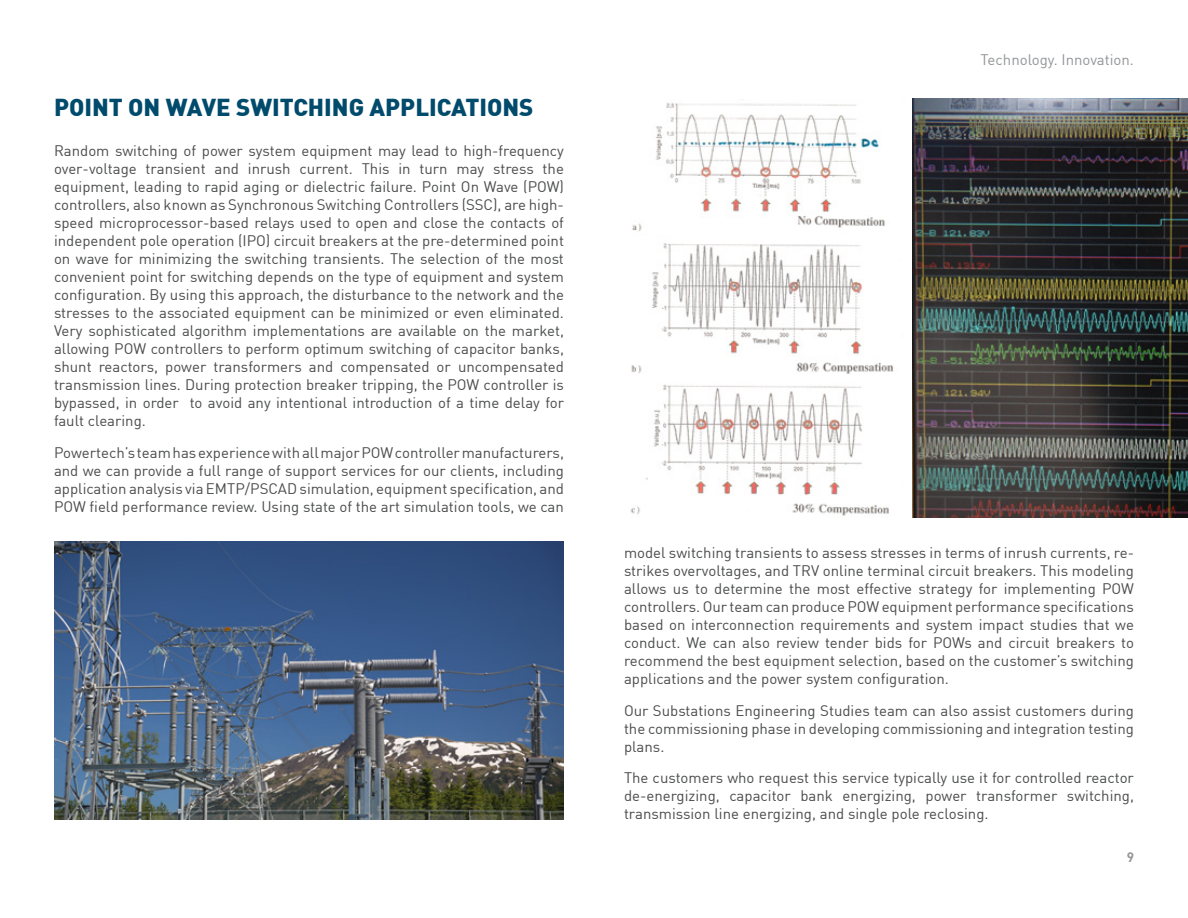
<style>
.page{position:relative;width:1188px;height:918px;background:#fff}
.page>*{position:absolute;margin:0;border:0;box-sizing:border-box;transform-origin:0 0}
.t1{font:900 24px "DIN";color:#004b6c}
.t2{font:15px/18px "DIN";color:#4b4c4d;text-align:justify}
.t3{font:15px "DIN";color:#939598}
.t4{font:700 13.5px "DIN";color:#939598}
</style>
<div class="page">
<img style="left:54px;top:542px;width:510px;height:277px">
<img style="left:913px;top:99px;width:275px;height:419px">
<img style="left:630px;top:99px;width:264px;height:417px">
<p class="t1" style="left:54px;top:91px;width:481px">POINT ON WAVE SWITCHING APPLICATIONS</p>
<p class="t2" style="left:54px;top:142px;width:512px">Random switching of power system equipment may lead to high-frequency over-voltage transient and inrush current. This in turn may stress the equipment, leading to rapid aging or dielectric failure. Point On Wave (POW) controllers, also known as Synchronous Switching Controllers (SSC), are high&shy;speed microprocessor-based relays used to open and close the contacts of independent pole operation (IPO) circuit breakers at the pre-determined point on wave for minimizing the switching transients. The selection of the most convenient point for switching depends on the type of equipment and system configuration. By using this approach, the disturbance to the network and the stresses to the associated equipment can be minimized or even eliminated.<br>Very sophisticated algorithm implementations are available on the market, allowing POW controllers to perform optimum switching of capacitor banks, shunt reactors, power transformers and compensated or uncompensated transmission lines. During protection breaker tripping, the POW controller is bypassed, in order to avoid any intentional introduction of a time delay for fault clearing.</p>
<p class="t2" style="left:54px;top:443px;width:512px">Powertech’s team has experience with all major POW controller manufacturers, and we can provide a full range of support services for our clients, including application analysis via EMTP/PSCAD simulation, equipment specification, and POW field performance review. Using state of the art simulation tools, we can</p>
<p class="t3" style="left:981px;top:50px;width:155px">Technology. Innovation.</p>
<p class="t2" style="left:624px;top:544px;width:512px">model switching transients to assess stresses in terms of inrush currents, re&shy;strikes overvoltages, and TRV online terminal circuit breakers. This modeling allows us to determine the most effective strategy for implementing POW controllers. Our team can produce POW equipment performance specifications based on interconnection requirements and system impact studies that we conduct. We can also review tender bids for POWs and circuit breakers to recommend the best equipment selection, based on the customer’s switching applications and the power system configuration.</p>
<p class="t2" style="left:624px;top:701px;width:511px">Our Substations Engineering Studies team can also assist customers during the commissioning phase in developing commissioning and integration testing plans.</p>
<p class="t2" style="left:624px;top:769px;width:512px">The customers who request this service typically use it for controlled reactor de-energizing, capacitor bank energizing, power transformer switching, transmission line energizing, and single pole reclosing.</p>
<p class="t4" style="left:1127px;top:849px;width:9px">9</p>
</div>
